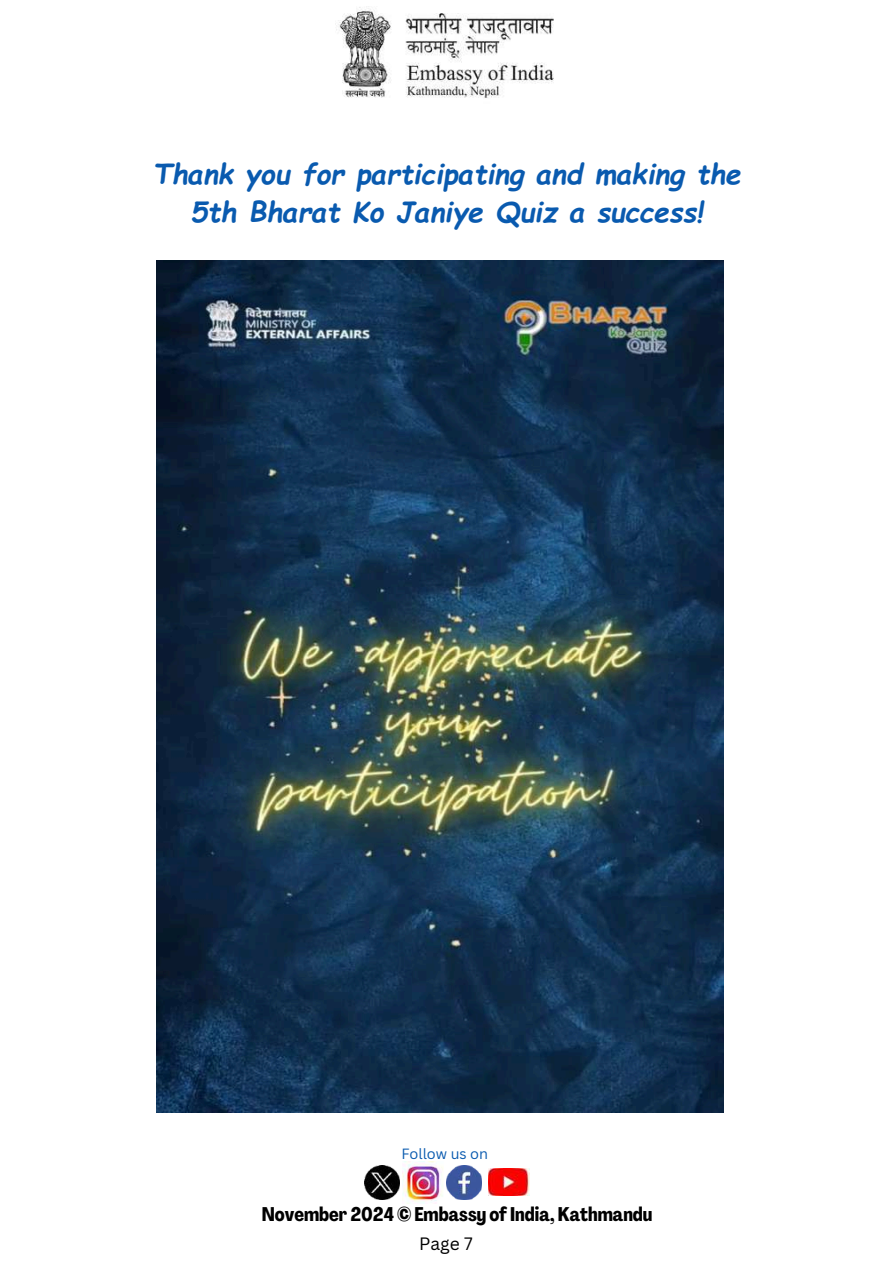
<style>
.page{position:relative;width:894px;height:1264px;background:#fff}
.page>*{position:absolute;margin:0;border:0;box-sizing:border-box;transform-origin:0 0}
.t1{font:italic 700 27.9px/38.2px "Comic Sans MS";color:#095aaf;text-align:center}
.t2{font:700 19.5px "Agrandir Tight";color:#000}
.t3{font:17.4px "Canva Sans";color:#000}
.t4{font:14.4px "Canva Sans";color:#095aaf}
</style>
<div class="page">
<img style="left:335px;top:6px;width:219px;height:92px">
<img style="left:157px;top:261px;width:566px;height:851px">
<img style="left:402px;top:1161px;width:41px;height:42px">
<img style="left:446px;top:1165px;width:35px;height:34px">
<img style="left:364px;top:1165px;width:35px;height:34px">
<img style="left:488px;top:1168px;width:41px;height:27px">
<p class="t1" style="left:152px;top:153px;width:590px">Thank you for participating and making the<br>5th Bharat Ko Janiye Quiz a success!</p>
<p class="t4" style="left:401px;top:1143px;width:88px">Follow us on</p>
<p class="t2" style="left:262px;top:1206px;width:392px">November 2024 © Embassy of India,Kathmandu</p>
<p class="t3" style="left:419px;top:1230px;width:55px">Page 7</p>
</div>
